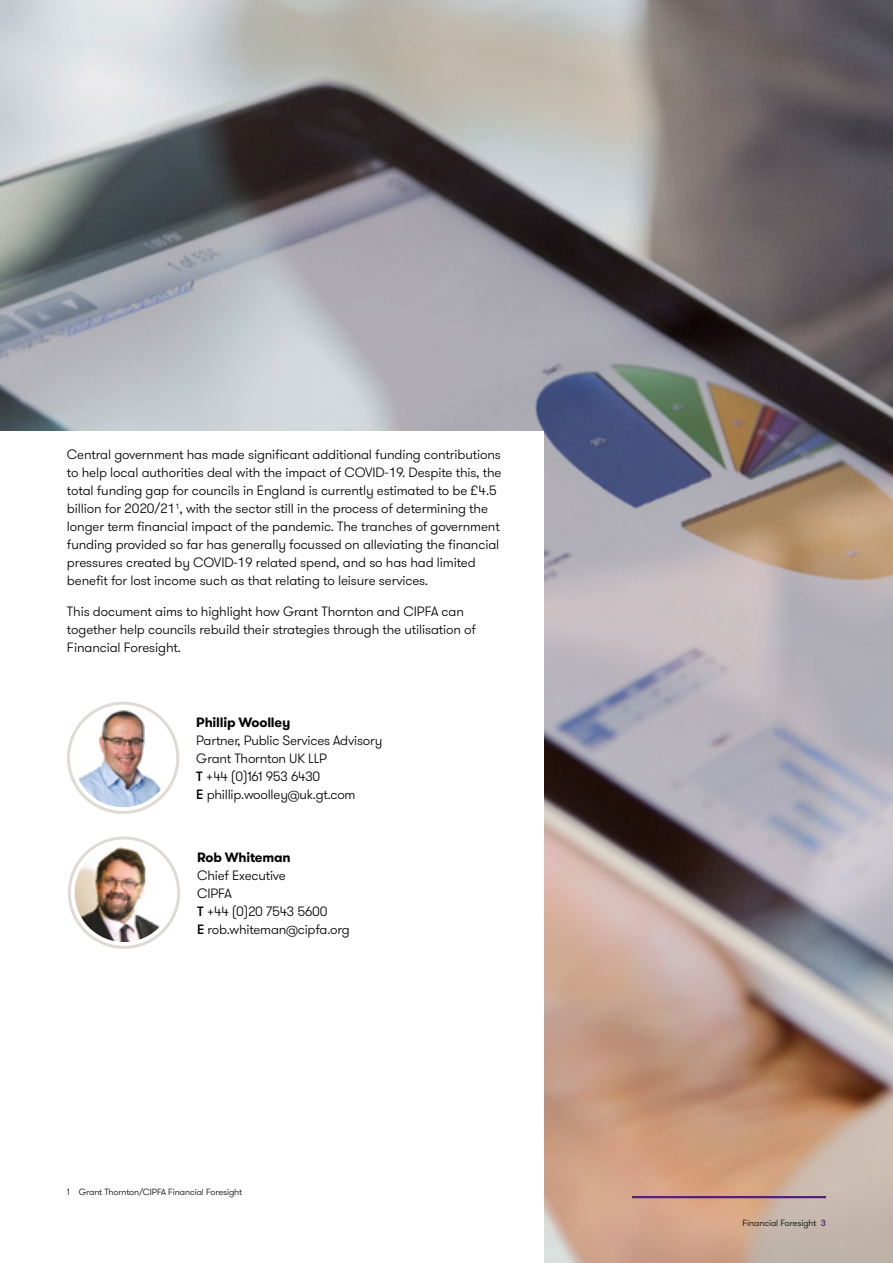
<style>
.page{position:relative;width:893px;height:1263px;background:#fff}
.page>*{position:absolute;margin:0;border:0;box-sizing:border-box;transform-origin:0 0}
.t1{font:300 13.5px/18px "GT Walsheim Pro";letter-spacing:-.01em;color:#000}
.t2{font:700 13.5px "GT Walsheim Pro";letter-spacing:-.015em;color:#000}
.t3{font:300 9px "GT Walsheim Pro";letter-spacing:-.01em;color:#000}
.s1{font-weight:500}
.s2{font-weight:500;color:#512178}
</style>
<div class="page">
<img style="left:0;top:0;width:893px;height:1263px">
<div style="left:0;top:432px;width:543px;height:831px;background:#fff"></div>
<hr style="left:632px;top:1196px;width:194px;height:2px;background:#512178">
<div style="left:67px;top:702px;width:112px;height:112px;border:3px solid #dfdad5;border-radius:50%"></div>
<div style="left:68px;top:836px;width:112px;height:113px;border:3px solid #dfdad5;border-radius:50%"></div>
<img style="left:74px;top:708px;width:98px;height:99px;border-radius:49px">
<img style="left:75px;top:843px;width:98px;height:99px;border-radius:49px">
<p class="t1" style="left:67px;top:446px;width:436px">Central government has made significant additional funding contributions to help local authorities deal with the impact of COVID-19. Despite this, the total funding gap for councils in England is currently estimated to be £4.5 billion for 2020/21<sup>1</sup>, with the sector still in the process of determining the longer term financial impact of the pandemic. The tranches of government funding provided so far has generally focussed on alleviating the financial pressures created by COVID-19 related spend, and so has had limited benefit for lost income such as that relating to leisure services.</p>
<p class="t1" style="left:67px;top:602px;width:410px">This document aims to highlight how Grant Thornton and CIPFA can together help councils rebuild their strategies through the utilisation of<br>Financial Foresight.</p>
<p class="t2" style="left:196px;top:713px;width:96px">Phillip Woolley</p>
<p class="t1" style="left:196px;top:731px;width:188px">Partner, Public Services Advisory<br>Grant Thornton UK LLP<br><span class="s1">T</span> +44 (0)161 953 6430<br><span class="s1">E</span> phillip.woolley@uk.gt.com</p>
<p class="t2" style="left:197px;top:848px;width:95px">Rob Whiteman</p>
<p class="t1" style="left:197px;top:866px;width:154px">Chief Executive<br>CIPFA<br><span class="s1">T</span> +44 (0)20 7543 5600<br><span class="s1">E</span> rob.whiteman@cipfa.org</p>
<p class="t3" style="left:67px;top:1186px;width:177px">1 Grant Thornton/CIPFA Financial Foresight</p>
<p class="t3" style="left:742px;top:1217px;width:85px">Financial Foresight <span class="s2">3</span></p>
</div>
